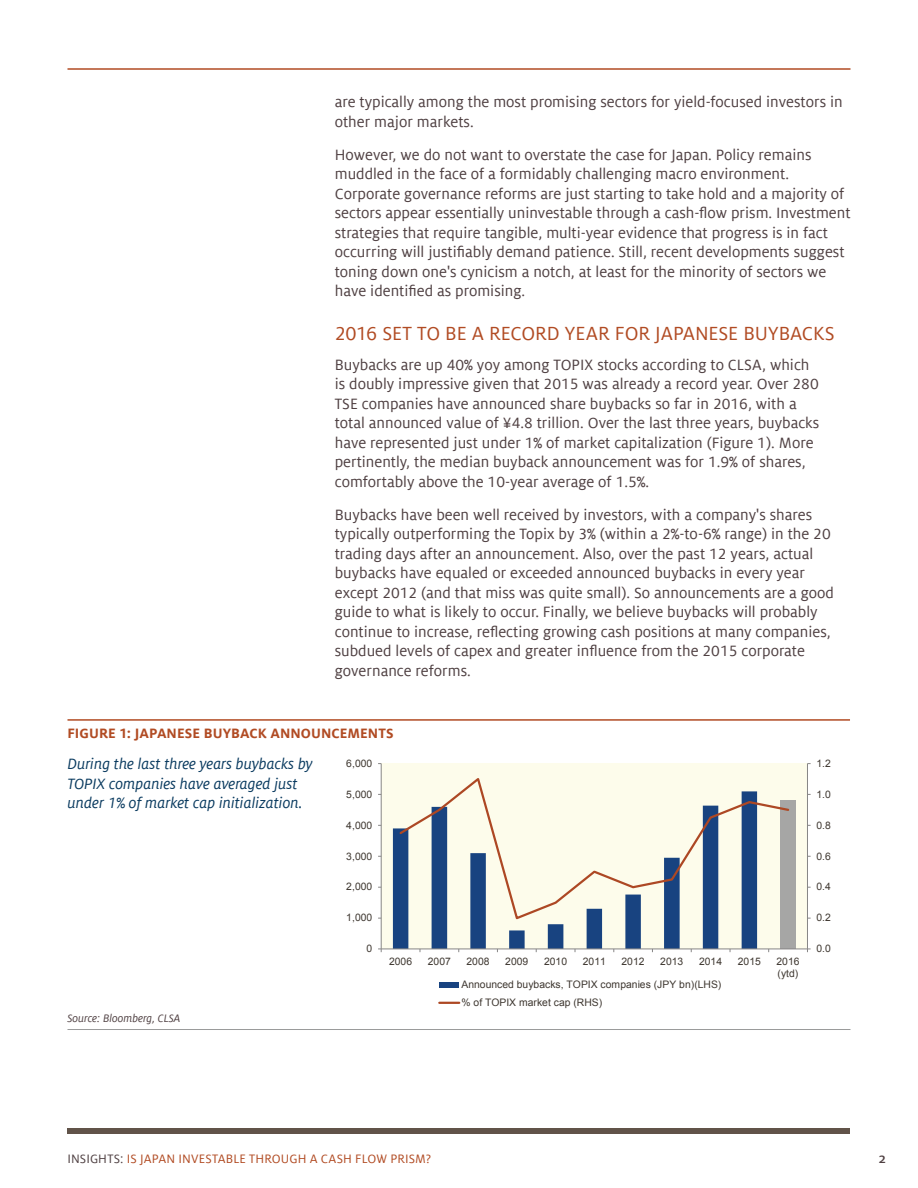
<style>
.page{position:relative;width:918px;height:1188px;background:#fff}
.page>*{position:absolute;margin:0;border:0;box-sizing:border-box;transform-origin:0 0}
.t1{font:21px "Milo Offc Pro";letter-spacing:-.005em;color:#b14b23}
.t2{font:16.5px/19.5px "Milo Offc Pro";color:#4f4042}
.t3{font:italic 16.5px/19.5px "Milo Offc Pro";color:#093a5f}
.t4{font:700 15px "Milo Offc Pro";letter-spacing:.005em;color:#b14b23}
.t5{font:500 15px "Milo Sc Offc Pro";color:#4f4042}
.t6{font:13.5px "Milo Offc Pro";letter-spacing:.005em;color:#b14b23}
.t7{font:italic 12px "Milo Offc Pro";color:#4f4042}
.t8{font:10.35px/12px "Arial";color:#3e3730}
.s1{color:#4f4042}
</style>
<div class="page">
<hr style="left:68px;top:1029px;width:782px;height:1px;background:#9a9b9b">
<div style="left:381px;top:764px;width:426px;height:185px;background:#fdfceb"></div>
<div style="left:780px;top:801px;width:16px;height:148px;background:#a6a6a5"></div>
<svg style="left:393px;top:828px;width:364px;height:121px"></svg>
<hr style="left:807px;top:764px;width:1px;height:185px;background:#878686">
<hr style="left:381px;top:764px;width:1px;height:185px;background:#878686">
<hr style="left:381px;top:949px;width:426px;height:1px;background:#878686">
<svg style="left:398px;top:778px;width:393px;height:143px"></svg>
<div style="left:439px;top:982px;width:20px;height:6px;background:#184380"></div>
<hr style="left:439px;top:1002px;width:20px;height:2px;background:#ad4824">
<hr style="left:68px;top:719px;width:782px;height:2px;background:#b14b23">
<hr style="left:68px;top:68px;width:782px;height:2px;background:#b14b23">
<div style="left:68px;top:1128px;width:782px;height:6px;background:#615349"></div>
<p class="t2" style="left:335px;top:92px;width:509px">are typically among the most promising sectors for yield-focused investors in other major markets.</p>
<p class="t2" style="left:335px;top:145px;width:517px">However, we do not want to overstate the case for Japan. Policy remains muddled in the face of a formidably challenging macro environment.<br>Corporate governance reforms are just starting to take hold and a majority of sectors appear essentially uninvestable through a cash-flow prism. Investment strategies that require tangible, multi-year evidence that progress is in fact occurring will justifiably demand patience. Still, recent developments suggest toning down one's cynicism a notch, at least for the minority of sectors we have identified as promising.</p>
<p class="t1" style="left:335px;top:322px;width:501px">2016 SET TO BE A RECORD YEAR FOR JAPANESE BUYBACKS</p>
<p class="t2" style="left:335px;top:355px;width:486px">Buybacks are up 40% yoy among TOPIX stocks according to CLSA, which is doubly impressive given that 2015 was already a record year. Over 280<br>TSE companies have announced share buybacks so far in 2016, with a total announced value of ¥4.8 trillion. Over the last three years, buybacks have represented just under 1% of market capitalization (Figure 1). More pertinently, the median buyback announcement was for 1.9% of shares, comfortably above the 10-year average of 1.5%.</p>
<p class="t2" style="left:335px;top:505px;width:501px">Buybacks have been well received by investors, with a company's shares typically outperforming the Topix by 3% (within a 2%-to-6% range) in the 20 trading days after an announcement. Also, over the past 12 years, actual buybacks have equaled or exceeded announced buybacks in every year except 2012 (and that miss was quite small). So announcements are a good guide to what is likely to occur. Finally, we believe buybacks will probably continue to increase, reflecting growing cash positions at many companies, subdued levels of capex and greater influence from the 2015 corporate governance reforms.</p>
<p class="t4" style="left:68px;top:724px;width:328px">FIGURE 1: JAPANESE BUYBACK ANNOUNCEMENTS</p>
<p class="t3" style="left:68px;top:755px;width:247px">During the last three years buybacks by<br>TOPIX companies have averaged just under 1% of market cap initialization.</p>
<p class="t8" style="left:346px;top:757px;width:27px">6,000</p>
<p class="t8" style="left:346px;top:788px;width:27px">5,000</p>
<p class="t8" style="left:816px;top:757px;width:16px">1.2</p>
<p class="t8" style="left:816px;top:788px;width:16px">1.0</p>
<p class="t8" style="left:346px;top:819px;width:27px">4,000</p>
<p class="t8" style="left:816px;top:819px;width:16px">0.8</p>
<p class="t8" style="left:346px;top:850px;width:27px">3,000</p>
<p class="t8" style="left:816px;top:850px;width:16px">0.6</p>
<p class="t8" style="left:346px;top:881px;width:27px">2,000</p>
<p class="t8" style="left:816px;top:881px;width:16px">0.4</p>
<p class="t8" style="left:346px;top:912px;width:27px">1,000</p>
<p class="t8" style="left:816px;top:912px;width:16px">0.2</p>
<p class="t8" style="left:367px;top:943px;width:7px">0</p>
<p class="t8" style="left:816px;top:943px;width:16px">0.0</p>
<p class="t8" style="left:389px;top:955px;width:25px">2006</p>
<p class="t8" style="left:428px;top:955px;width:25px">2007</p>
<p class="t8" style="left:467px;top:955px;width:25px">2008</p>
<p class="t8" style="left:505px;top:955px;width:25px">2009</p>
<p class="t8" style="left:544px;top:955px;width:25px">2010</p>
<p class="t8" style="left:583px;top:955px;width:25px">2011</p>
<p class="t8" style="left:622px;top:955px;width:25px">2012</p>
<p class="t8" style="left:660px;top:955px;width:25px">2013</p>
<p class="t8" style="left:699px;top:955px;width:25px">2014</p>
<p class="t8" style="left:738px;top:955px;width:25px">2015</p>
<p class="t8" style="left:777px;top:955px;width:25px">2016 (ytd)</p>
<p class="t8" style="left:461px;top:976px;width:261px;line-height:17.7px">Announced buybacks, TOPIX companies (JPY bn)(LHS) % of TOPIX market cap (RHS)</p>
<p class="t7" style="left:68px;top:1012px;width:114px">Source: Bloomberg, CLSA</p>
<p class="t6" style="left:68px;top:1152px;width:365px"><span class="s1">insights:</span> Is Japan I nvestable Through a Cash Flow Prism?</p>
<p class="t5" style="left:879px;top:1150px;width:9px">2</p>
</div>
